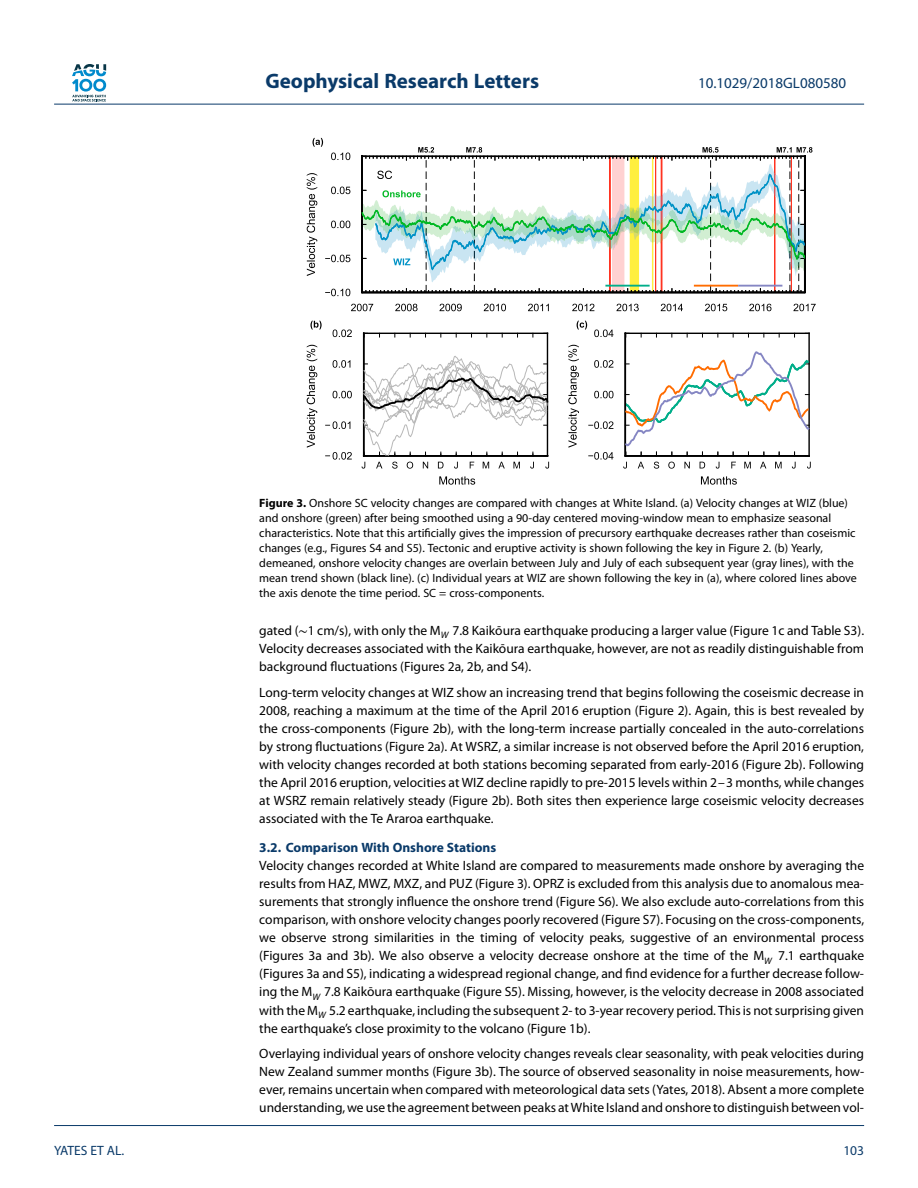
<style>
.page{position:relative;width:918px;height:1188px;background:#fff}
.page>*{position:absolute;margin:0;border:0;box-sizing:border-box;transform-origin:0 0}
.t1{font:700 21px "Myriad Pro";color:#0a3a69}
.t2{font:15px "Myriad Pro";color:#0a3a69}
.t3{font:13.5px/18.1px "Myriad Pro";color:#000}
.t4{font:700 13.5px "Myriad Pro";color:#0a3a69}
.t5{font:13.5px "Myriad Pro";color:#0a3a69}
.t6{font:12px/15px "Myriad Pro";color:#000}
.s1{font-weight:700}
.s2{font-family:"STIX Math"}
</style>
<div class="page">
<svg style="left:72px;top:64px;width:34px;height:38px"></svg>
<hr style="left:54px;top:104px;width:810px;height:1px;background:#0a3a69">
<svg style="left:325px;top:289px;width:25px;height:7px"></svg>
<svg style="left:325px;top:255px;width:25px;height:7px"></svg>
<svg style="left:331px;top:221px;width:19px;height:7px"></svg>
<svg style="left:331px;top:187px;width:19px;height:7px"></svg>
<svg style="left:331px;top:153px;width:19px;height:7px"></svg>
<svg style="left:307px;top:173px;width:10px;height:103px"></svg>
<svg style="left:351px;top:304px;width:465px;height:7px"></svg>
<svg style="left:361px;top:147px;width:451px;height:146px"></svg>
<svg style="left:313px;top:138px;width:10px;height:9px"></svg>
<svg style="left:439px;top:476px;width:36px;height:9px"></svg>
<svg style="left:325px;top:452px;width:27px;height:8px"></svg>
<svg style="left:325px;top:421px;width:25px;height:8px"></svg>
<svg style="left:333px;top:391px;width:19px;height:7px"></svg>
<svg style="left:333px;top:360px;width:17px;height:8px"></svg>
<svg style="left:333px;top:330px;width:19px;height:7px"></svg>
<svg style="left:307px;top:345px;width:10px;height:103px"></svg>
<svg style="left:310px;top:321px;width:12px;height:9px"></svg>
<svg style="left:361px;top:332px;width:189px;height:137px"></svg>
<svg style="left:701px;top:476px;width:36px;height:9px"></svg>
<svg style="left:588px;top:452px;width:25px;height:8px"></svg>
<svg style="left:588px;top:421px;width:25px;height:8px"></svg>
<svg style="left:594px;top:391px;width:19px;height:7px"></svg>
<svg style="left:594px;top:360px;width:19px;height:8px"></svg>
<svg style="left:594px;top:330px;width:19px;height:7px"></svg>
<svg style="left:568px;top:345px;width:11px;height:103px"></svg>
<svg style="left:623px;top:332px;width:188px;height:137px"></svg>
<svg style="left:577px;top:321px;width:10px;height:9px"></svg>
<hr style="left:54px;top:1125px;width:810px;height:1px;background:#0a3a69">
<h1 class="t1" style="left:265px;top:73px;width:275px">Geophysical Research Letters</h1>
<p class="t2" style="left:698px;top:77px;width:150px">10.1029/2018GL080580</p>
<p class="t6" style="left:259px;top:496px;width:599px"><span class="s1">Figure 3.</span> Onshore SC velocity changes are compared with changes at White Island. (a) Velocity changes at WIZ (blue) and onshore (green) after being smoothed using a 90-day centered moving-window mean to emphasize seasonal characteristics. Note that this artificially gives the impression of precursory earthquake decreases rather than coseismic changes (e.g., Figures S4 and S5). Tectonic and eruptive activity is shown following the key in Figure 2. (b) Yearly, demeaned, onshore velocity changes are overlain between July and July of each subsequent year (gray lines), with the mean trend shown (black line). (c) Individual years at WIZ are shown following the key in (a), where colored lines above the axis denote the time period. SC = cross-components.</p>
<p class="t3" style="left:259px;top:622px;width:606px">gated (<span class="s2">∼</span>1 cm/s), with only the M<sub>W</sub> 7.8 Kaikoura earthquake producing a larger value (Figure 1c and Table S3).</p>
<p class="t3" style="left:259px;top:622px;width:606px;text-indent:238px">¯<br>Velocity decreases associated with the Kaikoura earthquake, however, are not as readily distinguishable from</p>
<p class="t3" style="left:259px;top:640px;width:274px;text-indent:241px">¯ background fluctuations (Figures 2a, 2b, and S4).</p>
<p class="t3" style="left:259px;top:684px;width:606px;text-align:justify">Long-term velocity changes at WIZ show an increasing trend that begins following the coseismic decrease in 2008, reaching a maximum at the time of the April 2016 eruption (Figure 2). Again, this is best revealed by the cross-components (Figure 2b), with the long-term increase partially concealed in the auto-correlations by strong fluctuations (Figure 2a). At WSRZ, a similar increase is not observed before the April 2016 eruption, with velocity changes recorded at both stations becoming separated from early-2016 (Figure 2b). Following the April 2016 eruption, velocities at WIZ decline rapidly to pre-2015 levels within 2–3 months, while changes at WSRZ remain relatively steady (Figure 2b). Both sites then experience large coseismic velocity decreases associated with the Te Araroa earthquake.</p>
<p class="t4" style="left:259px;top:842px;width:239px">3.2. Comparison With Onshore Stations</p>
<p class="t3" style="left:259px;top:857px;width:606px;text-align:justify">Velocity changes recorded at White Island are compared to measurements made onshore by averaging the results from HAZ, MWZ, MXZ, and PUZ (Figure 3). OPRZ is excluded from this analysis due to anomalous mea&shy;surements that strongly influence the onshore trend (Figure S6). We also exclude auto-correlations from this comparison, with onshore velocity changes poorly recovered (Figure S7). Focusing on the cross-components, we observe strong similarities in the timing of velocity peaks, suggestive of an environmental process (Figures 3a and 3b). We also observe a velocity decrease onshore at the time of the M<sub>W</sub> 7.1 earthquake (Figures 3a and S5), indicating a widespread regional change, and find evidence for a further decrease follow&shy;ing the M<sub>W</sub> 7.8 Kaikoura earthquake (Figure S5). Missing, however, is the velocity decrease in 2008 associated</p>
<p class="t3" style="left:259px;top:984px;width:606px;text-indent:109px">¯<br>with the M<sub>W</sub> 5.2 earthquake, including the subsequent 2- to 3-year recovery period. This is not surprising given the earthquake’s close proximity to the volcano (Figure 1b).</p>
<p class="t3" style="left:259px;top:1046px;width:606px;text-align:justify">Overlaying individual years of onshore velocity changes reveals clear seasonality, with peak velocities during New Zealand summer months (Figure 3b). The source of observed seasonality in noise measurements, how&shy;ever, remains uncertain when compared with meteorological data sets (Yates, 2018). Absent a more complete understanding, we use the agreement between peaks at White Island and onshore to distinguish between vol-</p>
<p class="t5" style="left:54px;top:1145px;width:72px">YATES ET AL.</p>
<p class="t5" style="left:843px;top:1145px;width:22px">103</p>
</div>
